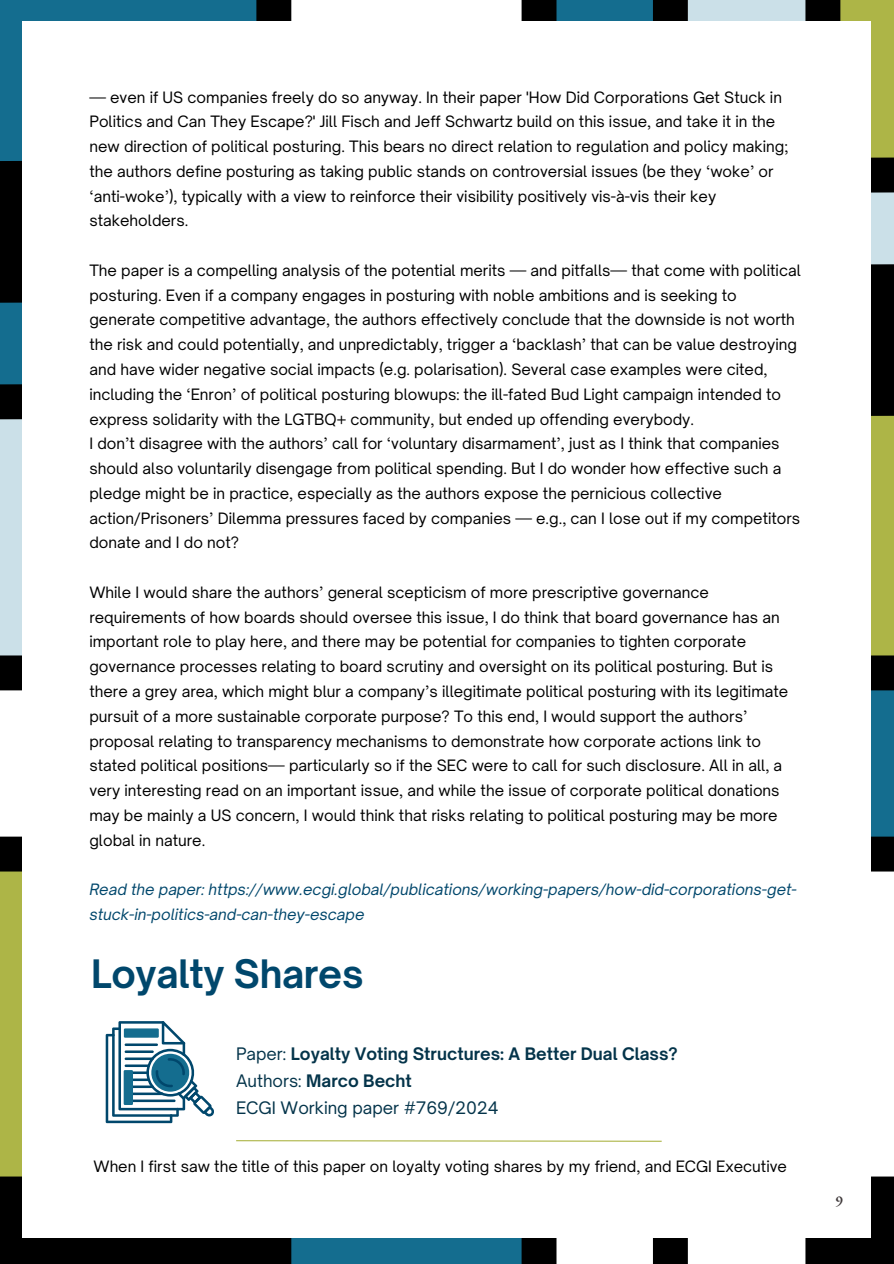
<style>
.page{position:relative;width:894px;height:1264px;background:#fff}
.page>*{position:absolute;margin:0;border:0;box-sizing:border-box;transform-origin:0 0}
.t1{font:700 37.5px "Open Sauce One";letter-spacing:-.01em;color:#00476c}
.t2{font:700 16.5px "Open Sauce One";color:#04344a}
.t3{font:16.5px "Open Sauce One";color:#04344a}
.t4{font:15px/24.8px "Open Sauce One";color:#000}
.t5{font:italic 15px/24.8px "Open Sauce One";color:#00476c}
.t6{font:600 15px "EB Garamond";color:#3f393a}
.s1{font-weight:400}
</style>
<div class="page">
<div style="left:0;top:0;width:274px;height:166px;background:#146d8f"></div>
<div style="left:0;top:177px;width:238px;height:106px;background:#000"></div>
<div style="left:0;top:1193px;width:276px;height:70px;background:#000"></div>
<div style="left:688px;top:0;width:205px;height:283px;background:#cbe0e8"></div>
<div style="left:822px;top:400px;width:71px;height:273px;background:#adb547"></div>
<div style="left:822px;top:673px;width:71px;height:181px;background:#146d8f"></div>
<div style="left:539px;top:0;width:131px;height:177px;background:#146d8f"></div>
<div style="left:822px;top:283px;width:71px;height:107px;background:#000"></div>
<div style="left:822px;top:0;width:71px;height:177px;background:#adb547"></div>
<div style="left:0;top:283px;width:274px;height:117px;background:#146d8f"></div>
<div style="left:0;top:400px;width:274px;height:273px;background:#cbe0e8"></div>
<div style="left:822px;top:1193px;width:71px;height:70px;background:#000"></div>
<div style="left:0;top:854px;width:274px;height:339px;background:#adb547"></div>
<div style="left:277px;top:1193px;width:262px;height:70px;background:#146d8f"></div>
<svg style="left:0;top:140px;width:893px;height:74px"></svg>
<svg style="left:0;top:246px;width:893px;height:74px"></svg>
<svg style="left:0;top:363px;width:893px;height:74px"></svg>
<div style="left:0;top:655px;width:893px;height:35px;background:#000"></div>
<div style="left:0;top:836px;width:893px;height:35px;background:#000"></div>
<div style="left:0;top:1176px;width:893px;height:35px;background:#000"></div>
<div style="left:256px;top:0;width:35px;height:1263px;background:#000"></div>
<div style="left:652px;top:0;width:35px;height:1263px;background:#000"></div>
<div style="left:521px;top:0;width:35px;height:1263px;background:#000"></div>
<div style="left:805px;top:0;width:35px;height:1263px;background:#000"></div>
<div style="left:22px;top:21px;width:848px;height:1216px;background:#fff"></div>
<svg style="left:106px;top:1021px;width:108px;height:102px"></svg>
<div style="left:124px;top:1028px;width:35px;height:9px;background:#146d8f"></div>
<hr style="left:130px;top:1078px;width:20px;height:3px;background:#00476c">
<hr style="left:130px;top:1085px;width:24px;height:3px;background:#00476c">
<hr style="left:130px;top:1092px;width:33px;height:3px;background:#00476c">
<hr style="left:130px;top:1099px;width:45px;height:3px;background:#00476c">
<div style="left:124px;top:1070px;width:9px;height:34px;background:#146d8f"></div>
<svg style="left:236px;top:1140px;width:426px;height:2px"></svg>
<p class="t4" style="left:89px;top:84px;width:700px">— even if US companies freely do so anyway. In their paper 'How Did Corporations Get Stuck in Politics and Can They Escape?' Jill Fisch and Jeff Schwartz build on this issue, and take it in the new direction of political posturing. This bears no direct relation to regulation and policy making; the authors define posturing as taking public stands on controversial issues (be they ‘woke’ or ‘anti-woke’), typically with a view to reinforce their visibility positively vis-à-vis their key stakeholders.</p>
<p class="t4" style="left:89px;top:258px;width:712px">The paper is a compelling analysis of the potential merits — and pitfalls— that come with political posturing. Even if a company engages in posturing with noble ambitions and is seeking to generate competitive advantage, the authors effectively conclude that the downside is not worth the risk and could potentially, and unpredictably, trigger a ‘backlash’ that can be value destroying and have wider negative social impacts (e.g. polarisation). Several case examples were cited, including the ‘Enron’ of political posturing blowups: the ill-fated Bud Light campaign intended to express solidarity with the LGTBQ+ community, but ended up offending everybody.</p>
<p class="t4" style="left:89px;top:431px;width:712px">I don’t disagree with the authors’ call for ‘voluntary disarmament’, just as I think that companies should also voluntarily disengage from political spending. But I do wonder how effective such a pledge might be in practice, especially as the authors expose the pernicious collective action/Prisoners’ Dilemma pressures faced by companies — e.g., can I lose out if my competitors donate and I do not?</p>
<p class="t4" style="left:89px;top:580px;width:700px">While I would share the authors’ general scepticism of more prescriptive governance requirements of how boards should oversee this issue, I do think that board governance has an important role to play here, and there may be potential for companies to tighten corporate governance processes relating to board scrutiny and oversight on its political posturing. But is there a grey area, which might blur a company’s illegitimate political posturing with its legitimate pursuit of a more sustainable corporate purpose? To this end, I would support the authors’ proposal relating to transparency mechanisms to demonstrate how corporate actions link to stated political positions— particularly so if the SEC were to call for such disclosure. All in all, a very interesting read on an important issue, and while the issue of corporate political donations may be mainly a US concern, I would think that risks relating to political posturing may be more global in nature.</p>
<p class="t5" style="left:89px;top:877px;width:708px">Read the paper: https://www.ecgi.global/publications/working-papers/how-did-corporations-get&shy;stuck-in-politics-and-can-they-escape</p>
<p class="t1" style="left:91px;top:950px;width:274px">Loyalty Shares</p>
<p class="t2" style="left:236px;top:1043px;width:443px"><span class="s1">Paper:</span> Loyalty Voting Structures: A Better Dual Class?</p>
<p class="t2" style="left:236px;top:1070px;width:177px"><span class="s1">Authors:</span> Marco Becht</p>
<h1 class="t3" style="left:236px;top:1097px;width:264px">ECGI Working paper #769/2024</h1>
<p class="t4" style="left:93px;top:1153px;width:694px">When I first saw the title of this paper on loyalty voting shares by my friend, and ECGI Executive</p>
<p class="t6" style="left:835px;top:1191px;width:9px">9</p>
</div>
